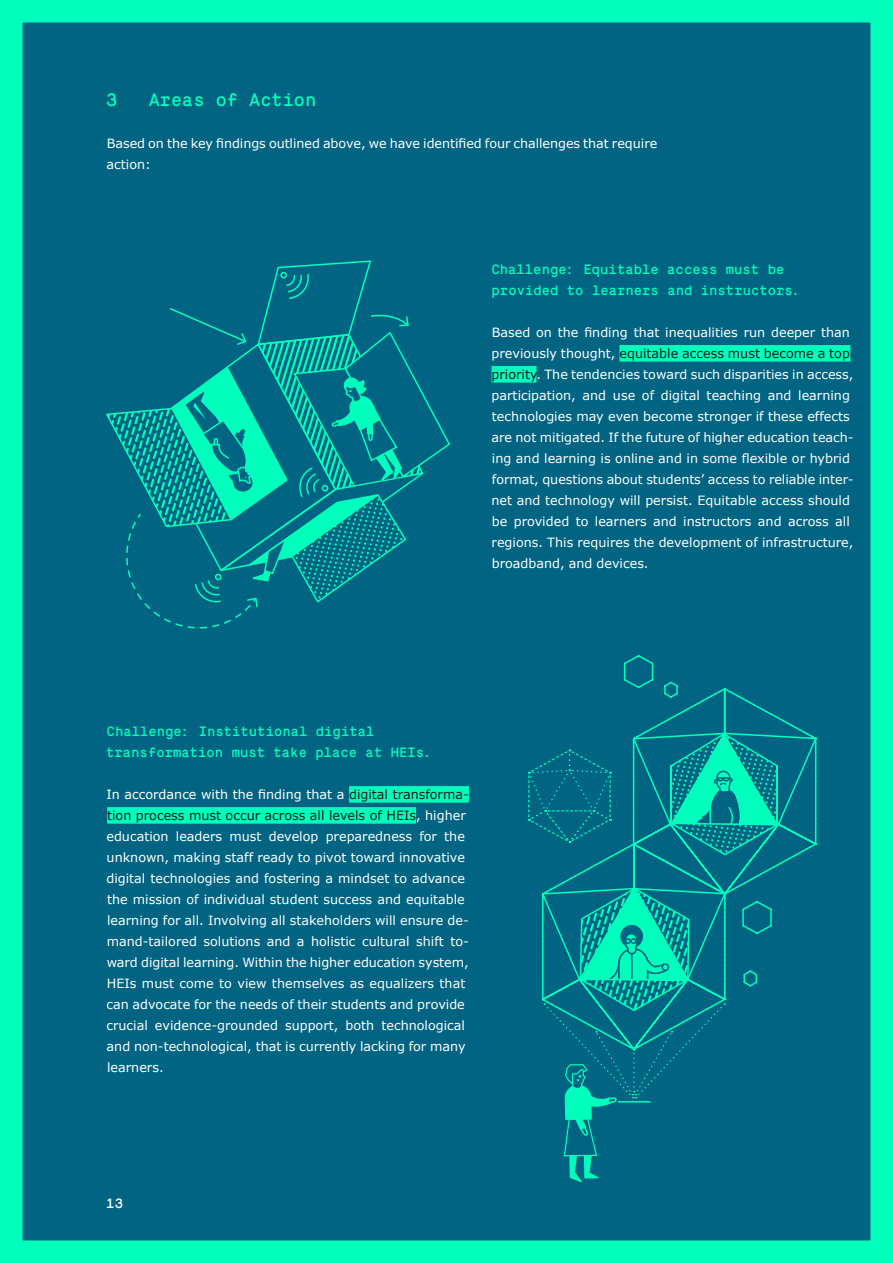
<style>
.page{position:relative;width:893px;height:1263px;background:#fff}
.page>*{position:absolute;margin:0;border:0;box-sizing:border-box;transform-origin:0 0}
.t1{font:18px "Maison Mono";color:#00ffbc}
.t2{font:13.5px/21px "Maison Mono";color:#00ffbc}
.t3{font:13.5px "Maison Mono";color:#fff}
.t4{font:12.75px/21px "Verdana";color:#fff}
.s1{color:#1d1d1b}
</style>
<div class="page">
<div style="left:11px;top:11px;width:871px;height:1241px;background:#006482"></div>
<div style="left:0;top:0;width:893px;height:1263px;border:22px solid #00ffbc"></div>
<div style="left:619px;top:345px;width:231px;height:17px;background:#00ffbc"></div>
<div style="left:492px;top:366px;width:44px;height:17px;background:#00ffbc"></div>
<div style="left:349px;top:786px;width:120px;height:17px;background:#00ffbc"></div>
<div style="left:107px;top:807px;width:309px;height:17px;background:#00ffbc"></div>
<svg style="left:106px;top:260px;width:344px;height:369px"></svg>
<svg style="left:528px;top:655px;width:290px;height:528px"></svg>
<h1 class="t1" style="left:106px;top:89px;width:13px">3</h1>
<h1 class="t1" style="left:149px;top:89px;width:169px">Areas of Action</h1>
<p class="t4" style="left:107px;top:133px;width:552px">Based on the key findings outlined above, we have identified four challenges that require action:</p>
<p class="t2" style="left:491px;top:259px;width:311px">Challenge: Equitable access must be provided to learners and instructors.</p>
<p class="t4" style="left:491px;top:322px;width:364px">Based on the finding that inequalities run deeper than previously thought, <span class="s1">equitable access must become a top priority</span>. The tendencies toward such disparities in access, participation, and use of digital teaching and learning technologies may even become stronger if these effects are not mitigated. If the future of higher education teach&shy;ing and learning is online and in some flexible or hybrid format, questions about students’ access to reliable inter&shy;net and technology will persist. Equitable access should be provided to learners and instructors and across all regions. This requires the development of infrastructure, broadband, and devices.</p>
<p class="t2" style="left:106px;top:721px;width:328px">Challenge: Institutional digital transformation must take place at HEIs.</p>
<p class="t4" style="left:106px;top:784px;width:364px">In accordance with the finding that a <span class="s1">digital transforma&shy;tion process must occur across all levels of HEIs</span>, higher education leaders must develop preparedness for the unknown, making staff ready to pivot toward innovative digital technologies and fostering a mindset to advance the mission of individual student success and equitable learning for all. Involving all stakeholders will ensure de&shy;mand-tailored solutions and a holistic cultural shift to&shy;ward digital learning. Within the higher education system, HEIs must come to view themselves as equalizers that can advocate for the needs of their students and provide crucial evidence-grounded support, both technological and non-technological, that is currently lacking for many learners.</p>
<p class="t3" style="left:106px;top:1196px;width:18px">13</p>
</div>
